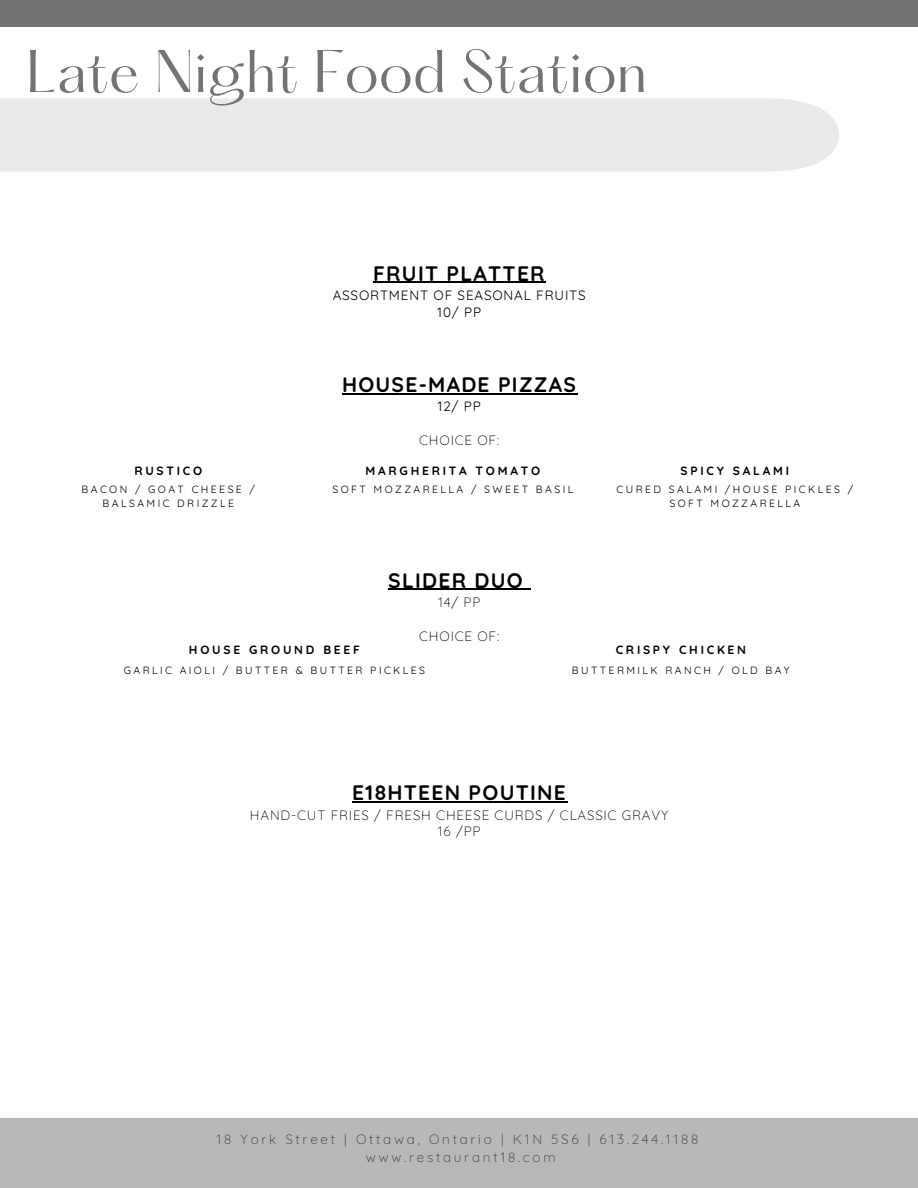
<style>
.page{position:relative;width:918px;height:1188px;background:#fff}
.page>*{position:absolute;margin:0;border:0;box-sizing:border-box;transform-origin:0 0}
.t1{font:52.5px "Hatton";color:#737373}
.t2{font:700 21px "Quicksand";letter-spacing:.06em;color:#000}
.t3{font:300 13.5px/16.8px "Quicksand";letter-spacing:.06em;color:#000;text-align:center}
.t4{font:300 13.5px/18px "Quicksand";letter-spacing:.205em;color:#403737;text-align:center}
.t5{font:13.5px/16.8px "Quicksand";letter-spacing:.06em;color:#000;text-align:center}
.t6{font:700 12px "Quicksand";letter-spacing:.23em;color:#000}
.t7{font:10.5px/14px "Quicksand";letter-spacing:.23em;color:#000;text-align:center}
</style>
<div class="page">
<div style="left:0;top:0;width:918px;height:27px;background:#737373"></div>
<div style="left:0;top:1118px;width:918px;height:70px;background:#b7b9b7"></div>
<div style="left:0;top:98px;width:839px;height:74px;background:#eaeaea"></div>
<hr style="left:373px;top:282px;width:173px;height:1px;background:#000">
<hr style="left:342px;top:393px;width:235px;height:1px;background:#000">
<hr style="left:388px;top:589px;width:136px;height:1px;background:#000">
<hr style="left:352px;top:802px;width:215px;height:1px;background:#000">
<h3 class="t1" style="left:26px;top:47px;width:622px">Late Night Food Station</h3>
<h1 class="t2" style="left:373px;top:260px;width:173px">FRUIT PLATTER</h1>
<h1 class="t5" style="left:333px;top:286px;width:255px">ASSORTMENT OF SEASONAL FRUITS<br>10/ PP</h1>
<p class="t6" style="left:134px;top:463px;width:69px">RUSTICO</p>
<h5 class="t7" style="left:82px;top:482px;width:175px">BACON / GOAT CHEESE /<br>BALSAMIC DRIZZLE</h5>
<p class="t2" style="left:342px;top:371px;width:235px">HOUSE-MADE PIZZAS</p>
<p class="t5" style="left:438px;top:398px;width:45px">12/ PP</p>
<h3 class="t3" style="left:419px;top:431px;width:81px">CHOICE OF:</h3>
<p class="t6" style="left:366px;top:463px;width:176px">MARGHERITA TOMATO</p>
<h5 class="t7" style="left:332px;top:482px;width:242px">SOFT MOZZARELLA / SWEET BASIL</h5>
<p class="t7" style="left:617px;top:482px;width:238px">CURED SALAMI /HOUSE PICKLES /<br>SOFT MOZZARELLA</p>
<h5 class="t6" style="left:681px;top:463px;width:110px">SPICY SALAMI</h5>
<h2 class="t2" style="left:388px;top:567px;width:136px">SLIDER DUO</h2>
<h2 class="t3" style="left:438px;top:593px;width:44px">14/ PP</h2>
<h3 class="t3" style="left:419px;top:627px;width:81px">CHOICE OF:</h3>
<h5 class="t6" style="left:189px;top:642px;width:173px">HOUSE GROUND BEEF</h5>
<p class="t7" style="left:124px;top:663px;width:303px">GARLIC AIOLI / BUTTER &amp; BUTTER PICKLES</p>
<h4 class="t6" style="left:616px;top:642px;width:132px">CRISPY CHICKEN</h4>
<p class="t7" style="left:572px;top:663px;width:219px">BUTTERMILK RANCH / OLD BAY</p>
<h2 class="t2" style="left:352px;top:779px;width:215px">E18HTEEN POUTINE</h2>
<h2 class="t3" style="left:250px;top:806px;width:420px">HAND-CUT FRIES / FRESH CHEESE CURDS / CLASSIC GRAVY<br>16 /PP</h2>
<h3 class="t4" style="left:216px;top:1130px;width:484px">18 York Street | Ottawa, Ontario | K1N 5S6 | 613.244.1188 www.restaurant18.com</h3>
</div>
